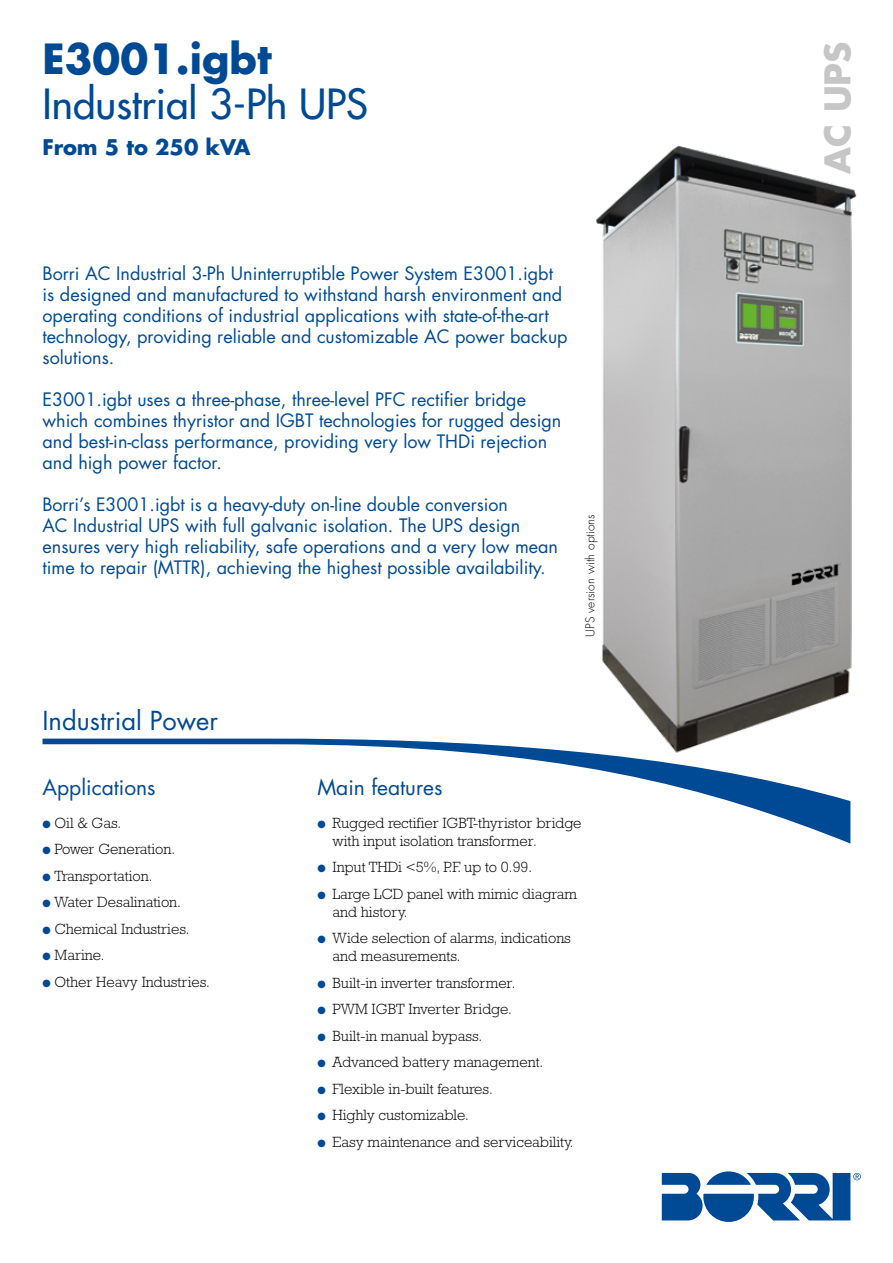
<style>
.page{position:relative;width:893px;height:1263px;background:#fff}
.page>*{position:absolute;margin:0;border:0;box-sizing:border-box;transform-origin:0 0}
.t1{font:500 40.5px "Futura Std";color:#004994}
.t2{font:700 40.5px "Futura Std";color:#004994}
.t3{font:700 34.5px "Futura Std";color:#c6c6c6}
.t4{font:25.5px "Futura Std";color:#004994}
.t5{font:21px "Futura Std";color:#004994}
.t6{font:700 21px "Futura Std";color:#004994}
.t7{font:18px/21px "Futura Std";color:#004994}
.t8{font:300 15px/18px "Rockwell Std";color:#000}
.t9{font:300 12px "Futura Std";letter-spacing:.005em;color:#000}
.s1{color:#004994}
</style>
<div class="page">
<svg style="left:662px;top:1171px;width:199px;height:51px"></svg>
<svg style="left:43px;top:739px;width:807px;height:104px"></svg>
<img style="left:584px;top:145px;width:273px;height:611px">
<h1 class="t2" style="left:43px;top:32px;width:231px">E3001.igbt</h1>
<h1 class="t1" style="left:43px;top:79px;width:327px">Industrial 3-Ph UPS</h1>
<p class="t6" style="left:43px;top:133px;width:210px">From 5 to 250 kVA</p>
<p class="t7" style="left:43px;top:263px;width:527px">Borri AC Industrial 3-Ph Uninterruptible Power System E3001.igbt is designed and manufactured to withstand harsh environment and operating conditions of industrial applications with state-of-the-art technology, providing reliable and customizable AC power backup solutions.</p>
<p class="t7" style="left:43px;top:389px;width:520px">E3001.igbt uses a three-phase, three-level PFC rectifier bridge which combines thyristor and IGBT technologies for rugged design and best-in-class performance, providing very low THDi rejection and high power factor.</p>
<p class="t7" style="left:43px;top:494px;width:517px">Borri’s E3001.igbt is a heavy-duty on-line double conversion<br>AC Industrial UPS with full galvanic isolation. The UPS design ensures very high reliability, safe operations and a very low mean time to repair (MTTR), achieving the highest possible availability.</p>
<p class="t9" style="left:583px;top:637px;width:124px;rotate:-90deg">UPS version with options</p>
<h3 class="t4" style="left:43px;top:704px;width:177px">Industrial Power</h3>
<p class="t5" style="left:43px;top:774px;width:115px">Applications</p>
<p class="t5" style="left:317px;top:774px;width:126px">Main features</p>
<p class="t8" style="left:43px;top:813px;width:80px"><span class="s1">●</span> Oil &amp; Gas.</p>
<p class="t8" style="left:43px;top:840px;width:134px"><span class="s1">●</span> Power Generation.</p>
<p class="t8" style="left:43px;top:866px;width:112px"><span class="s1">●</span> Transportation.</p>
<p class="t8" style="left:43px;top:893px;width:140px"><span class="s1">●</span> Water Desalination.</p>
<p class="t8" style="left:43px;top:919px;width:148px"><span class="s1">●</span> Chemical Industries.</p>
<p class="t8" style="left:43px;top:946px;width:64px"><span class="s1">●</span> Marine.</p>
<p class="t8" style="left:43px;top:972px;width:169px"><span class="s1">●</span> Other Heavy Industries.</p>
<p class="t8" style="left:332px;top:813px;width:251px;text-indent:-15px"><span class="s1">●</span> Rugged rectifier IGBT-thyristor bridge with input isolation transformer.</p>
<p class="t8" style="left:317px;top:858px;width:216px"><span class="s1">●</span> Input THDi &lt;5%, P.F. up to 0.99.</p>
<p class="t8" style="left:332px;top:884px;width:246px;text-indent:-15px"><span class="s1">●</span> Large LCD panel with mimic diagram and history.</p>
<p class="t8" style="left:332px;top:929px;width:240px;text-indent:-15px"><span class="s1">●</span> Wide selection of alarms, indications and measurements.</p>
<p class="t8" style="left:317px;top:973px;width:200px"><span class="s1">●</span> Built-in inverter transformer.</p>
<p class="t8" style="left:317px;top:1000px;width:196px"><span class="s1">●</span> PWM IGBT Inverter Bridge.</p>
<p class="t8" style="left:317px;top:1026px;width:166px"><span class="s1">●</span> Built-in manual bypass.</p>
<p class="t8" style="left:317px;top:1053px;width:227px"><span class="s1">●</span> Advanced battery management.</p>
<p class="t8" style="left:317px;top:1079px;width:177px"><span class="s1">●</span> Flexible in-built features.</p>
<p class="t8" style="left:317px;top:1106px;width:153px"><span class="s1">●</span> Highly customizable.</p>
<p class="t8" style="left:317px;top:1132px;width:258px"><span class="s1">●</span> Easy maintenance and serviceability.</p>
<h2 class="t3" style="left:815px;top:174px;width:134px;rotate:-90deg">AC UPS</h2>
</div>
